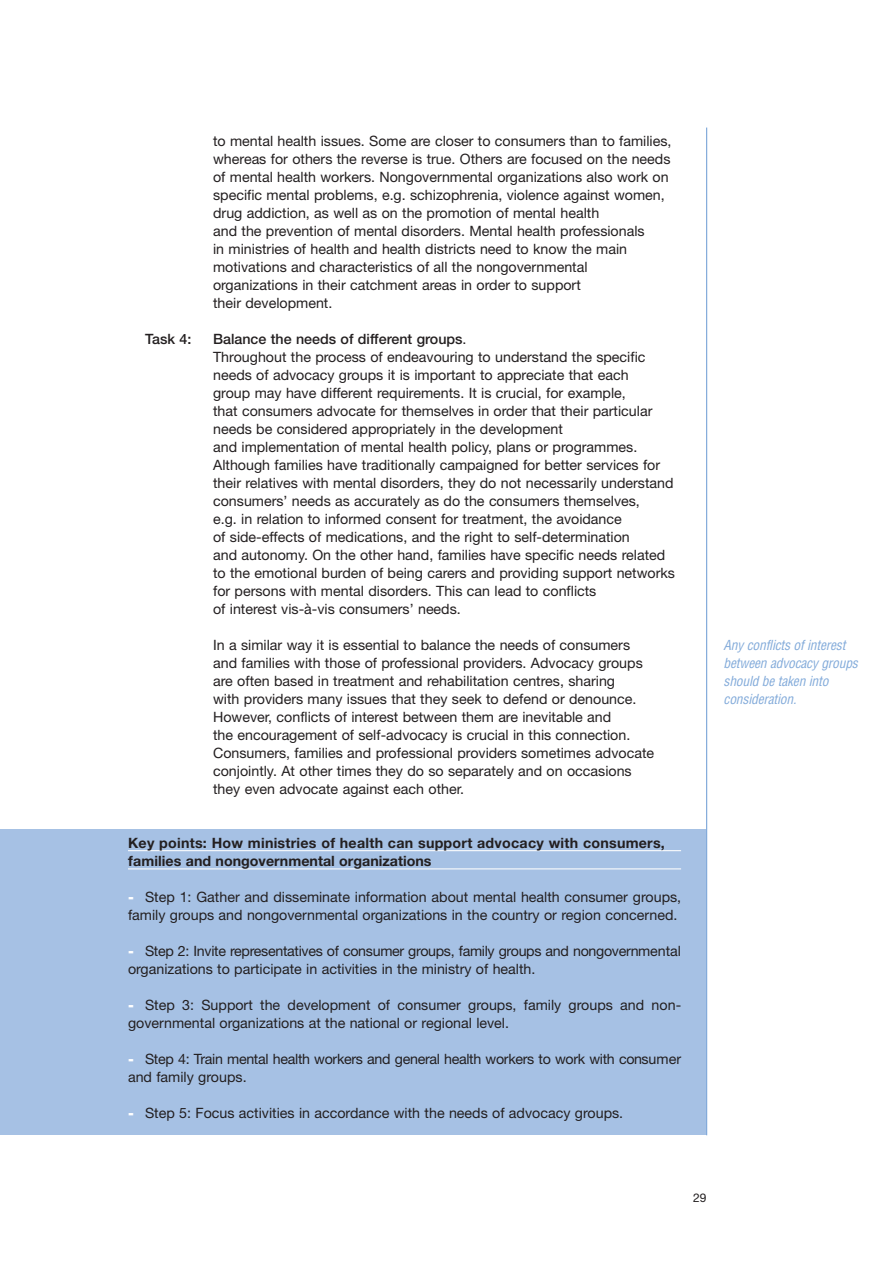
<style>
.page{position:relative;width:893px;height:1263px;background:#fff}
.page>*{position:absolute;margin:0;border:0;box-sizing:border-box;transform-origin:0 0}
.t1{font:14.25px/18px "Helvetica Neue";color:#231f20}
.t2{font:14.25px/18px "Helvetica Neue";letter-spacing:-.02em;color:#231f20}
.t3{font:700 14.25px/18px "Helvetica Neue";letter-spacing:.015em;color:#231f20}
.t4{font:500 14.25px "Helvetica Neue";color:#231f20}
.t5{font:italic condensed 13.5px/18px "Helvetica";color:#83abda}
.t6{font:12px "Helvetica Neue";color:#231f20}
.s1{font-weight:500}
.s2{font-weight:900;color:#fff}
</style>
<div class="page">
<div style="left:0;top:830px;width:706px;height:305px;background:#a6c1e4"></div>
<hr style="left:128px;top:850px;width:553px;height:1px;background:#fff">
<hr style="left:128px;top:868px;width:553px;height:1px;background:#fff">
<hr style="left:706px;top:128px;width:1px;height:1007px;background:#83abda">
<p class="t1" style="left:213px;top:133px;width:460px">to mental health issues. Some are closer to consumers than to families, whereas for others the reverse is true. Others are focused on the needs of mental health workers. Nongovernmental organizations also work on specific mental problems, e.g. schizophrenia, violence against women, drug addiction, as well as on the promotion of mental health<br>and the prevention of mental disorders. Mental health professionals<br>in ministries of health and health districts need to know the main motivations and characteristics of all the nongovernmental organizations in their catchment areas in order to support<br>their development.</p>
<p class="t4" style="left:145px;top:333px;width:48px">Task 4:</p>
<p class="t1" style="left:213px;top:331px;width:463px"><span class="s1">Balance the needs of different groups</span>.<br>Throughout the process of endeavouring to understand the specific needs of advocacy groups it is important to appreciate that each<br>group may have different requirements. It is crucial, for example,<br>that consumers advocate for themselves in order that their particular needs be considered appropriately in the development<br>and implementation of mental health policy, plans or programmes.<br>Although families have traditionally campaigned for better services for their relatives with mental disorders, they do not necessarily understand consumers’ needs as accurately as do the consumers themselves,<br>e.g. in relation to informed consent for treatment, the avoidance<br>of side-effects of medications, and the right to self-determination<br>and autonomy. On the other hand, families have specific needs related to the emotional burden of being carers and providing support networks for persons with mental disorders. This can lead to conflicts<br>of interest vis-à-vis consumers’ needs.</p>
<p class="t1" style="left:213px;top:637px;width:442px">In a similar way it is essential to balance the needs of consumers and families with those of professional providers. Advocacy groups are often based in treatment and rehabilitation centres, sharing<br>with providers many issues that they seek to defend or denounce.<br>However, conflicts of interest between them are inevitable and<br>the encouragement of self-advocacy is crucial in this connection.<br>Consumers, families and professional providers sometimes advocate conjointly. At other times they do so separately and on occasions they even advocate against each other.</p>
<p class="t3" style="left:128px;top:835px;width:538px">Key points: How ministries of health can support advocacy with consumers, families and nongovernmental organizations</p>
<p class="t1" style="left:128px;top:889px;width:554px"><span class="s2">-</span> Step 1: Gather and disseminate information about mental health consumer groups, family groups and nongovernmental organizations in the country or region concerned.</p>
<p class="t2" style="left:128px;top:943px;width:554px"><span class="s2">-</span> Step 2: Invite representatives of consumer groups, family groups and nongovernmental organizations to participate in activities in the ministry of health.</p>
<p class="t1" style="left:128px;top:997px;width:554px"><span class="s2">-</span> Step 3: Support the development of consumer groups, family groups and non&shy;governmental organizations at the national or regional level.</p>
<p class="t2" style="left:128px;top:1051px;width:554px"><span class="s2">-</span> Step 4: Train mental health workers and general health workers to work with consumer and family groups.</p>
<p class="t1" style="left:128px;top:1105px;width:496px"><span class="s2">-</span> Step 5: Focus activities in accordance with the needs of advocacy groups.</p>
<p class="t5" style="left:723px;top:637px;width:138px">Any conflicts ofinterest between advocacy groups should be taken into consideration.</p>
<p class="t6" style="left:693px;top:1194px;width:15px">29</p>
</div>
